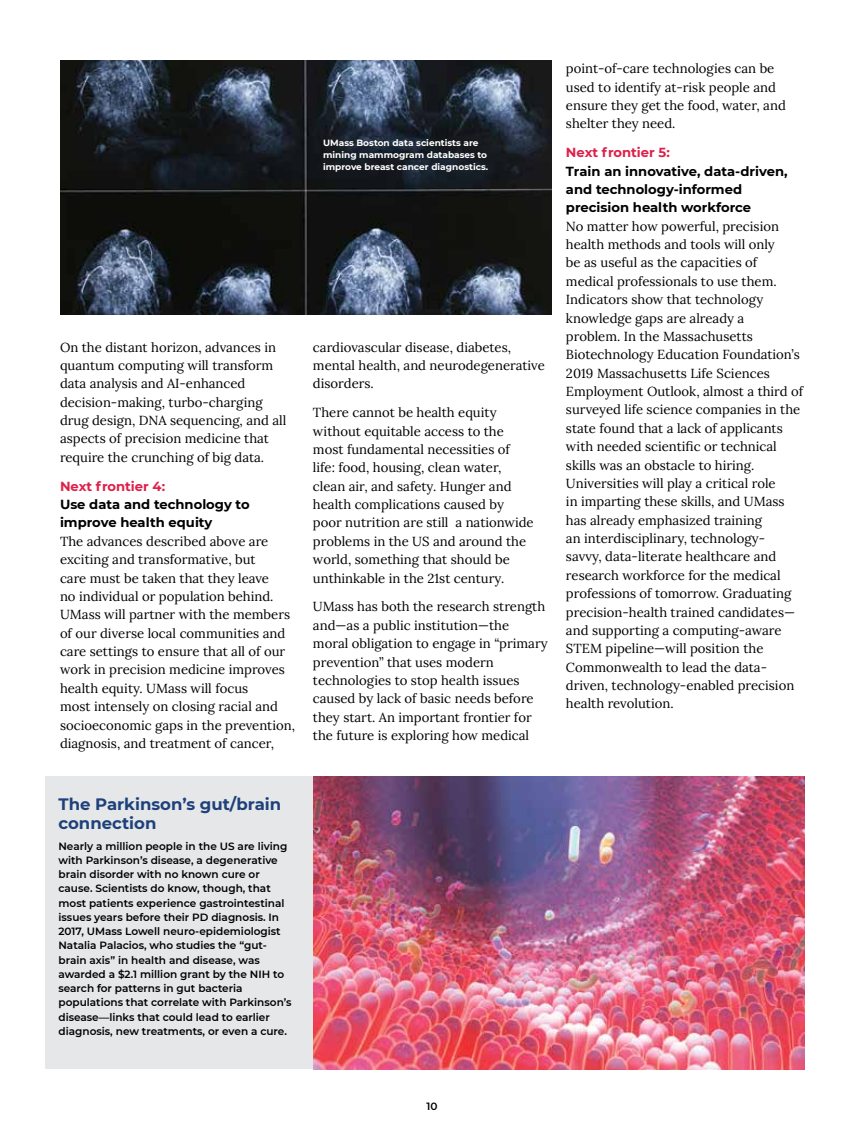
<style>
.page{position:relative;width:864px;height:1134px;background:#fff}
.page>*{position:absolute;margin:0;border:0;box-sizing:border-box;transform-origin:0 0}
.t1{font:700 16.5px/19.5px "Montserrat";color:#1e417b}
.t2{font:13.2px/18.3px "Lora";color:#000}
.t3{font:700 13.2px/18.3px "Montserrat";color:#000}
.t4{font:700 13.2px "Montserrat";color:#de2049}
.t5{font:600 10.5px/14.2px "Montserrat";color:#000}
.t6{font:700 9px/12px "Montserrat";color:#fff}
</style>
<div class="page">
<div style="left:45px;top:776px;width:268px;height:293px;background:#e6e7e8"></div>
<img style="left:313px;top:776px;width:491px;height:293px">
<img style="left:60px;top:60px;width:491px;height:255px">
<p class="t2" style="left:60px;top:337px;width:228px">On the distant horizon, advances in quantum computing will transform data analysis and AI-enhanced decision-making, turbo-charging drug design, DNA sequencing, and all aspects of precision medicine that require the crunching of big data.</p>
<p class="t4" style="left:60px;top:477px;width:107px">Next frontier 4:</p>
<p class="t3" style="left:60px;top:495px;width:191px">Use data and technology to improve health equity</p>
<p class="t2" style="left:60px;top:531px;width:236px">The advances described above are exciting and transformative, but<br>care must be taken that they leave<br>no individual or population behind.<br>UMass will partner with the members of our diverse local communities and care settings to ensure that all of our work in precision medicine improves health equity. UMass will focus<br>most intensely on closing racial and socioeconomic gaps in the prevention, diagnosis, and treatment of cancer,</p>
<p class="t1" style="left:58px;top:793px;width:224px">The Parkinson’s gut/brain connection</p>
<p class="t5" style="left:58px;top:838px;width:235px">Nearly a million people in the US are living with Parkinson’s disease, a degenerative brain disorder with no known cure or cause. Scientists do know, though, that most patients experience gastrointestinal issues years before their PD diagnosis. In 2017, UMass Lowell neuro-epidemiologist Natalia Palacios, who studies the “gut&shy;brain axis” in health and disease, was awarded a $2.1 million grant by the NIH to search for patterns in gut bacteria populations that correlate with Parkinson’s disease—links that could lead to earlier diagnosis, new treatments, or even a cure.</p>
<p class="t6" style="left:323px;top:137px;width:167px">UMass Boston data scientists are mining mammogram databases to improve breast cancer diagnostics.</p>
<p class="t2" style="left:313px;top:337px;width:233px">cardiovascular disease, diabetes, mental health, and neurodegenerative disorders.</p>
<p class="t2" style="left:313px;top:403px;width:222px">There cannot be health equity without equitable access to the most fundamental necessities of life: food, housing, clean water, clean air, and safety. Hunger and health complications caused by poor nutrition are still a nationwide problems in the US and around the world, something that should be unthinkable in the 21st century.</p>
<p class="t2" style="left:313px;top:597px;width:236px">UMass has both the research strength and—as a public institution—the moral obligation to engage in “primary prevention” that uses modern technologies to stop health issues caused by lack of basic needs before they start. An important frontier for the future is exploring how medical</p>
<p class="t2" style="left:566px;top:58px;width:221px">point-of-care technologies can be used to identify at-risk people and ensure they get the food, water, and shelter they need.</p>
<p class="t4" style="left:566px;top:143px;width:105px">Next frontier 5:</p>
<p class="t3" style="left:566px;top:161px;width:223px">Train an innovative, data-driven, and technology-informed precision health workforce</p>
<p class="t2" style="left:566px;top:216px;width:239px">No matter how powerful, precision health methods and tools will only<br>be as useful as the capacities of medical professionals to use them.<br>Indicators show that technology knowledge gaps are already a<br>problem. In the Massachusetts Biotechnology Education Foundation’s 2019 Massachusetts Life Sciences Employment Outlook, almost a third of surveyed life science companies in the state found that a lack of applicants with needed scientific or technical skills was an obstacle to hiring.<br>Universities will play a critical role<br>in imparting these skills, and UMass has already emphasized training<br>an interdisciplinary, technology&shy;savvy, data-literate healthcare and research workforce for the medical professions of tomorrow. Graduating precision-health trained candidates— and supporting a computing-aware STEM pipeline—will position the Commonwealth to lead the data&shy;driven, technology-enabled precision health revolution.</p>
<p class="t5" style="left:426px;top:1099px;width:13px">10</p>
</div>
